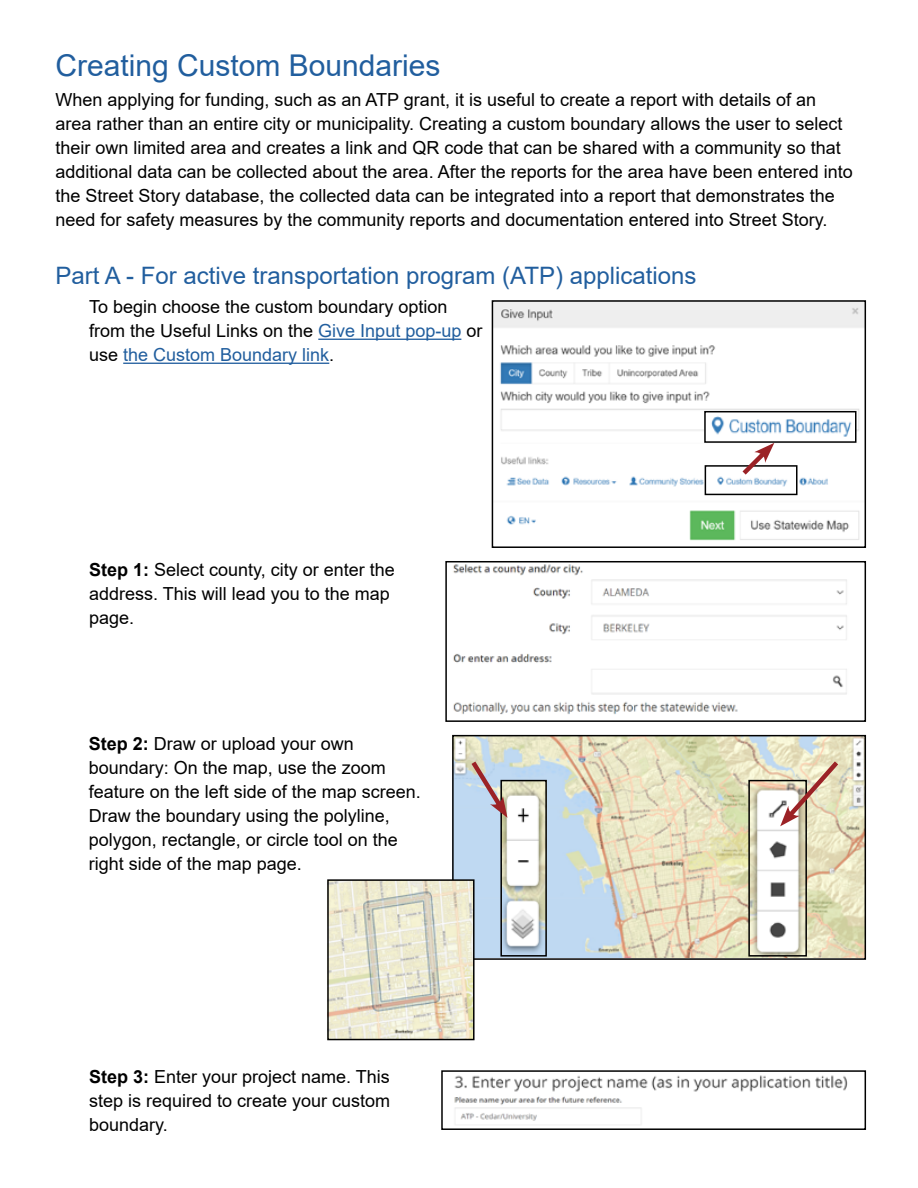
<style>
.page{position:relative;width:918px;height:1188px;background:#fff}
.page>*{position:absolute;margin:0;border:0;box-sizing:border-box;transform-origin:0 0}
.Heading_1{font:30px "Arial";color:#215e9e}
.Heading_2{font:24px "Arial";color:#215e9e}
.t1{font:18px/24px "Arial";color:#000}
.s1{color:#215e9e}
.s2{font-weight:700}
</style>
<div class="page">
<hr style="left:318px;top:339px;width:143px;height:1px;background:#215e9e">
<hr style="left:123px;top:363px;width:206px;height:1px;background:#215e9e">
<img style="left:454px;top:1075px;width:394px;height:50px">
<div style="left:441px;top:1070px;width:425px;height:60px;border:2px solid #000"></div>
<img style="left:495px;top:303px;width:368px;height:238px">
<div style="left:492px;top:300px;width:374px;height:248px;border:2px solid #000"></div>
<div style="left:705px;top:465px;width:93px;height:30px;border:2px solid #000"></div>
<img style="left:707px;top:414px;width:146px;height:26px">
<div style="left:704px;top:411px;width:152px;height:32px;border:2px solid #000"></div>
<svg style="left:738px;top:443px;width:36px;height:36px"></svg>
<img style="left:455px;top:738px;width:408px;height:219px">
<div style="left:452px;top:735px;width:414px;height:225px;border:2px solid #000"></div>
<img style="left:503px;top:783px;width:41px;height:171px">
<div style="left:500px;top:780px;width:47px;height:177px;border:2px solid #000"></div>
<img style="left:751px;top:783px;width:53px;height:171px">
<div style="left:748px;top:780px;width:59px;height:177px;border:2px solid #000"></div>
<svg style="left:780px;top:757px;width:63px;height:69px;background:#dacab2"></svg>
<svg style="left:467px;top:757px;width:40px;height:61px;background:#bcbcc6"></svg>
<img style="left:330px;top:882px;width:142px;height:155px">
<div style="left:327px;top:879px;width:148px;height:161px;border:2px solid #000"></div>
<img style="left:453px;top:564px;width:394px;height:151px">
<div style="left:445px;top:561px;width:421px;height:161px;border:2px solid #000"></div>
<h1 class="Heading_1" style="left:55px;top:45px;width:387px">Creating Custom Boundaries</h1>
<p class="t1" style="left:55px;top:87px;width:799px">When applying for funding, such as an ATP grant, it is useful to create a report with details of an area rather than an entire city or municipality. Creating a custom boundary allows the user to select their own limited area and creates a link and QR code that can be shared with a community so that additional data can be collected about the area. After the reports for the area have been entered into the Street Story database, the collected data can be integrated into a report that demonstrates the need for safety measures by the community reports and documentation entered into Street Story.</p>
<h2 class="Heading_2" style="left:55px;top:259px;width:643px">Part A - For active transportation program (ATP) applications</h2>
<p class="t1" style="left:89px;top:295px;width:395px">To begin choose the custom boundary option from the Useful Links on the <span class="s1">Give Input pop-up</span> or use <span class="s1">the Custom Boundary link</span>.</p>
<p class="t1" style="left:89px;top:558px;width:307px"><span class="s2">Step 1:</span> Select county, city or enter the address. This will lead you to the map page.</p>
<p class="t1" style="left:89px;top:731px;width:334px"><span class="s2">Step 2:</span> Draw or upload your own boundary: On the map, use the zoom feature on the left side of the map screen.<br>Draw the boundary using the polyline, polygon, rectangle, or circle tool on the right side of the map page.</p>
<p class="t1" style="left:89px;top:1065px;width:303px;text-align:justify"><span class="s2">Step 3:</span> Enter your project name. This step is required to create your custom boundary.</p>
</div>
